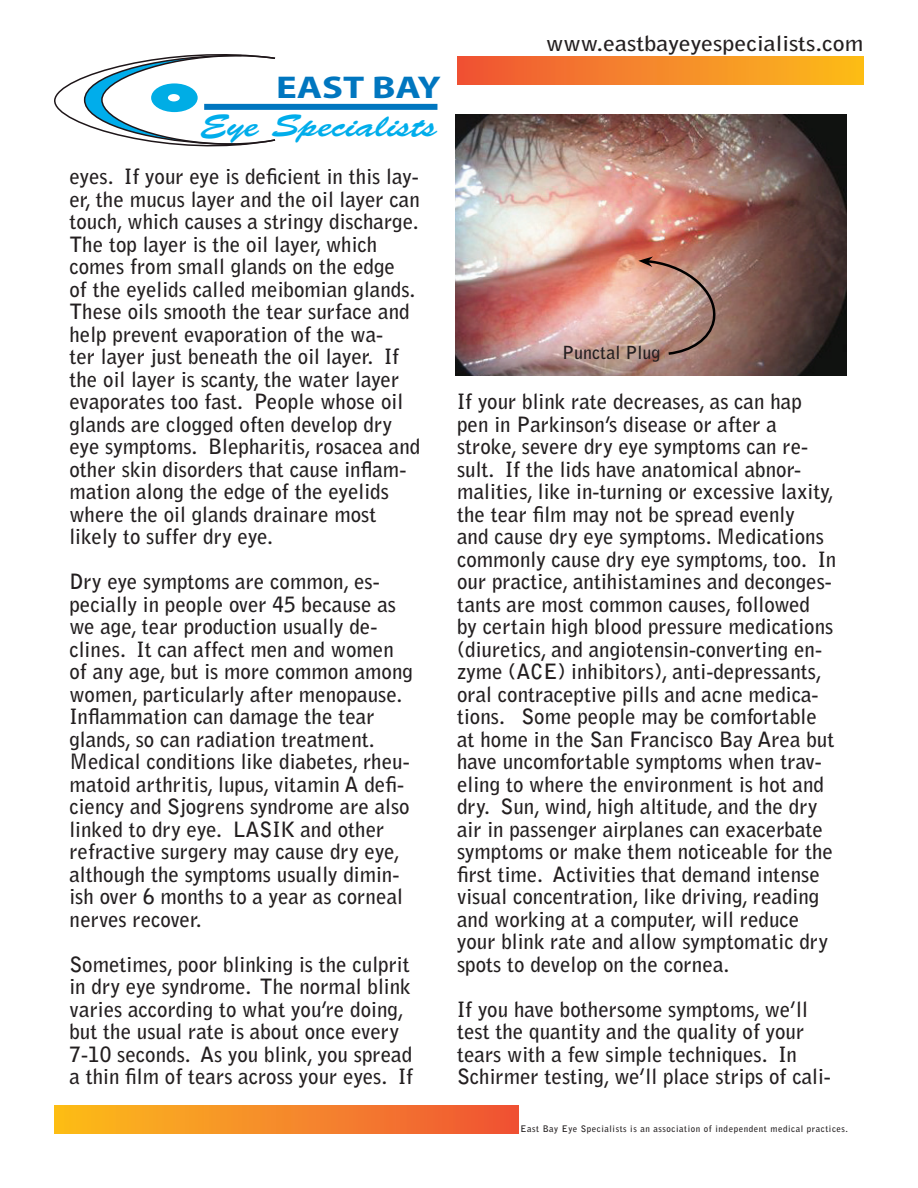
<style>
.page{position:relative;width:918px;height:1188px;background:#fff}
.page>*{position:absolute;margin:0;border:0;box-sizing:border-box;transform-origin:0 0}
.t1{font:31.5px "Brush Script Std";color:#00adeb;scale:1.23 1}
.t2{font:700 31.5px "Myriad Pro";color:#0076bf;scale:1.23 1}
.t3{font:700 21px/22.5px "Bell Gothic Std";color:#231f20}
.t4{font:700 21px "Bell Gothic Std";color:#231f20;scale:1.14 1}
.t5{font:700 18px "Bell Gothic Std";color:#231f20}
.t6{font:700 9px "Bell Gothic Std";letter-spacing:.06em;color:#231f20}
</style>
<div class="page">
<div style="left:54px;top:1106px;width:465px;height:28px;background:linear-gradient(to right,#fcbe1b,#ef5337)"></div>
<svg style="left:54px;top:54px;width:223px;height:93px"></svg>
<div style="left:151px;top:83px;width:47px;height:29px;background:#00ade5;border-radius:50%"></div>
<div style="left:168px;top:94px;width:12px;height:7px;background:#fff;border-radius:50%"></div>
<div style="left:204px;top:104px;width:233px;height:6px;background:#0076bf"></div>
<div style="left:457px;top:56px;width:407px;height:29px;background:linear-gradient(to right,#ef5337,#fcbe1b)"></div>
<img style="left:455px;top:114px;width:392px;height:262px">
<svg style="left:638px;top:256px;width:81px;height:100px;background:#b68f83"></svg>
<h1 class="t2" style="left:276px;top:75px;width:135px">EAST BAY</h1>
<h1 class="t1" style="left:200px;top:106px;width:194px">Eye Specialists</h1>
<p class="t3" style="left:69px;top:167px;width:352px">eyes. If your eye is deficient in this lay&shy;er, the mucus layer and the oil layer can touch, which causes a stringy discharge.<br>The top layer is the oil layer, which comes from small glands on the edge<br>of the eyelids called meibomian glands.<br>These oils smooth the tear surface and help prevent evaporation of the wa-<br>ter layer just beneath the oil layer. If the oil layer is scanty, the water layer evaporates too fast. People whose oil glands are clogged often develop dry eye symptoms. Blepharitis, rosacea and other skin disorders that cause inflam&shy;mation along the edge of the eyelids where the oil glands drainare most likely to suffer dry eye.</p>
<p class="t3" style="left:69px;top:572px;width:345px">Dry eye symptoms are common, es&shy;pecially in people over 45 because as we age, tear production usually de&shy;clines. It can affect men and women of any age, but is more common among women, particularly after menopause.<br>Inflammation can damage the tear glands, so can radiation treatment.<br>Medical conditions like diabetes, rheu&shy;matoid arthritis, lupus, vitamin A defi&shy;ciency and Sjogrens syndrome are also linked to dry eye. LASIK and other refractive surgery may cause dry eye, although the symptoms usually dimin&shy;ish over 6 months to a year as corneal nerves recover.</p>
<p class="t3" style="left:69px;top:954px;width:345px">Sometimes, poor blinking is the culprit in dry eye syndrome. The normal blink varies according to what you’re doing, but the usual rate is about once every 7-10 seconds. As you blink, you spread a thin film of tears across your eyes. If</p>
<p class="t4" style="left:546px;top:35px;width:280px">www.eastbayeyespecialists.com</p>
<p class="t5" style="left:562px;top:345px;width:100px">Punctal Plug</p>
<p class="t3" style="left:457px;top:392px;width:381px">If your blink rate decreases, as can hap pen in Parkinson’s disease or after a stroke, severe dry eye symptoms can re&shy;sult. If the lids have anatomical abnor&shy;malities, like in-turning or excessive laxity, the tear film may not be spread evenly<br>and cause dry eye symptoms. Medications commonly cause dry eye symptoms, too. In our practice, antihistamines and deconges&shy;tants are most common causes, followed<br>by certain high blood pressure medications (diuretics, and angiotensin-converting en&shy;zyme (ACE) inhibitors), anti-depressants, oral contraceptive pills and acne medica&shy;tions. Some people may be comfortable at home in the San Francisco Bay Area but have uncomfortable symptoms when trav&shy;eling to where the environment is hot and dry. Sun, wind, high altitude, and the dry air in passenger airplanes can exacerbate symptoms or make them noticeable for the first time. Activities that demand intense visual concentration, like driving, reading and working at a computer, will reduce your blink rate and allow symptomatic dry spots to develop on the cornea.</p>
<p class="t3" style="left:457px;top:999px;width:375px">If you have bothersome symptoms, we’ll test the quantity and the quality of your tears with a few simple techniques. In Schirmer testing, we’ll place strips of cali-</p>
<p class="t6" style="left:520px;top:1125px;width:329px">East Bay Eye Specialists is an association of independent medical practices.</p>
</div>
